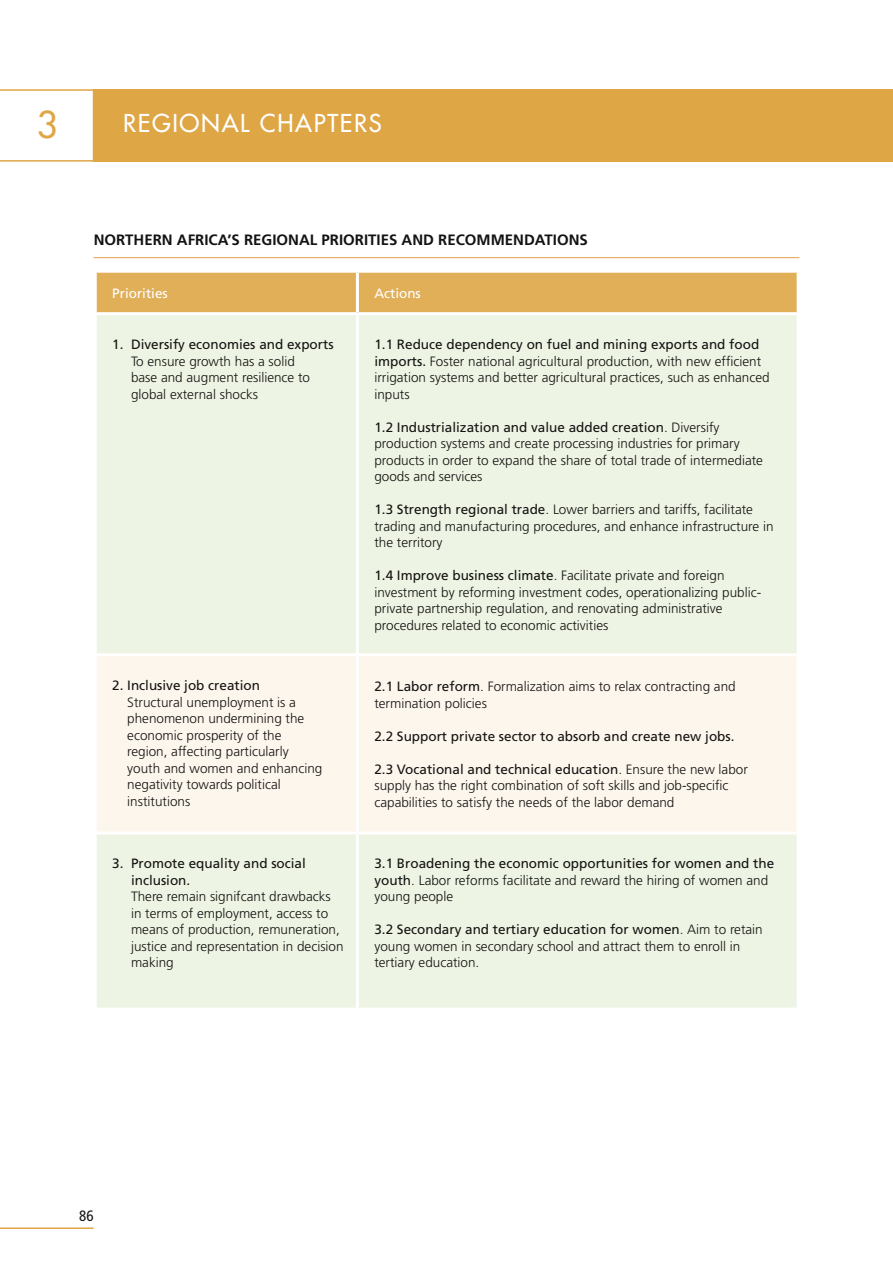
<style>
.page{position:relative;width:893px;height:1263px;background:#fff}
.page>*{position:absolute;margin:0;border:0;box-sizing:border-box;transform-origin:0 0}
.t1{font:36px "Futura";color:#dfa645}
.t2{font:24px "Futura";letter-spacing:.07em;color:#fff}
.t3{font:700 15px "Frutiger";color:#151312}
.t4{font:condensed 15px "Frutiger";color:#151312}
.t5{font:300 13.5px/16.5px "Frutiger";color:#151312}
.t6{font:13.5px/16.5px "Frutiger";color:#151312}
.t7{font:13.5px "Frutiger";color:#fff}
.s1{font-weight:400}
</style>
<div class="page">
<hr style="left:0;top:1227px;width:94px;height:2px;background:#dfa645">
<div style="left:97px;top:273px;width:700px;height:39px;background:#e2af59"></div>
<div style="left:97px;top:315px;width:700px;height:692px;background:#edf4e4"></div>
<div style="left:97px;top:656px;width:700px;height:175px;background:#fcf6ed"></div>
<hr style="left:356px;top:273px;width:3px;height:39px;background:#fff">
<hr style="left:356px;top:315px;width:3px;height:338px;background:#fff">
<hr style="left:356px;top:656px;width:3px;height:175px;background:#fff">
<hr style="left:356px;top:834px;width:3px;height:173px;background:#fff">
<hr style="left:94px;top:653px;width:263px;height:3px;background:#fff">
<hr style="left:357px;top:653px;width:443px;height:3px;background:#fff">
<hr style="left:94px;top:831px;width:263px;height:3px;background:#fff">
<hr style="left:357px;top:831px;width:443px;height:3px;background:#fff">
<div style="left:94px;top:89px;width:799px;height:73px;background:#dfa645"></div>
<svg style="left:0;top:89px;width:94px;height:73px"></svg>
<hr style="left:94px;top:257px;width:705px;height:1px;background:#dfa645">
<h1 class="t1" style="left:37px;top:101px;width:22px">3</h1>
<h2 class="t2" style="left:123px;top:107px;width:260px">REGIONAL CHAPTERS</h2>
<p class="t3" style="left:94px;top:230px;width:496px">NORTHERN AFRICA’S REGIONAL PRIORITIES AND RECOMMENDATIONS</p>
<p class="t7" style="left:112px;top:285px;width:57px">Priorities</p>
<p class="t7" style="left:374px;top:285px;width:48px">Actions</p>
<p class="t6" style="left:112px;top:336px;width:223px">1. Diversify economies and exports</p>
<p class="t5" style="left:131px;top:353px;width:181px">To ensure growth has a solid base and augment resilience to global external shocks</p>
<p class="t6" style="left:112px;top:677px;width:149px">2. Inclusive job creation</p>
<p class="t5" style="left:127px;top:694px;width:197px">Structural unemployment is a phenomenon undermining the economic prosperity of the region, affecting particularly youth and women and enhancing negativity towards political institutions</p>
<p class="t6" style="left:131px;top:855px;width:176px;text-indent:-19px">3. Promote equality and social inclusion.</p>
<p class="t5" style="left:131px;top:888px;width:214px">There remain signifcant drawbacks in terms of employment, access to means of production, remuneration, justice and representation in decision making</p>
<p class="t5" style="left:374px;top:336px;width:397px"><span class="s1">1.1 Reduce dependency on fuel and mining exports and food imports.</span> Foster national agricultural production, with new efficient irrigation systems and better agricultural practices, such as enhanced inputs</p>
<p class="t5" style="left:374px;top:419px;width:390px"><span class="s1">1.2 Industrialization and value added creation</span>. Diversify production systems and create processing industries for primary products in order to expand the share of total trade of intermediate goods and services</p>
<p class="t5" style="left:374px;top:501px;width:401px"><span class="s1">1.3 Strength regional trade</span>. Lower barriers and tariffs, facilitate trading and manufacturing procedures, and enhance infrastructure in the territory</p>
<p class="t5" style="left:374px;top:567px;width:388px"><span class="s1">1.4 Improve business climate</span>. Facilitate private and foreign investment by reforming investment codes, operationalizing public&shy;private partnership regulation, and renovating administrative procedures related to economic activities</p>
<p class="t5" style="left:374px;top:678px;width:363px"><span class="s1">2.1 Labor reform</span>. Formalization aims to relax contracting and termination policies</p>
<p class="t6" style="left:374px;top:728px;width:362px">2.2 Support private sector to absorb and create new jobs.</p>
<p class="t5" style="left:374px;top:761px;width:375px"><span class="s1">2.3 Vocational and technical education</span>. Ensure the new labor supply has the right combination of soft skills and job-specific capabilities to satisfy the needs of the labor demand</p>
<p class="t5" style="left:374px;top:855px;width:401px"><span class="s1">3.1 Broadening the economic opportunities for women and the youth</span>. Labor reforms facilitate and reward the hiring of women and young people</p>
<p class="t5" style="left:374px;top:921px;width:390px"><span class="s1">3.2 Secondary and tertiary education for women</span>. Aim to retain young women in secondary school and attract them to enroll in tertiary education.</p>
<p class="t4" style="left:79px;top:1207px;width:16px">86</p>
</div>
